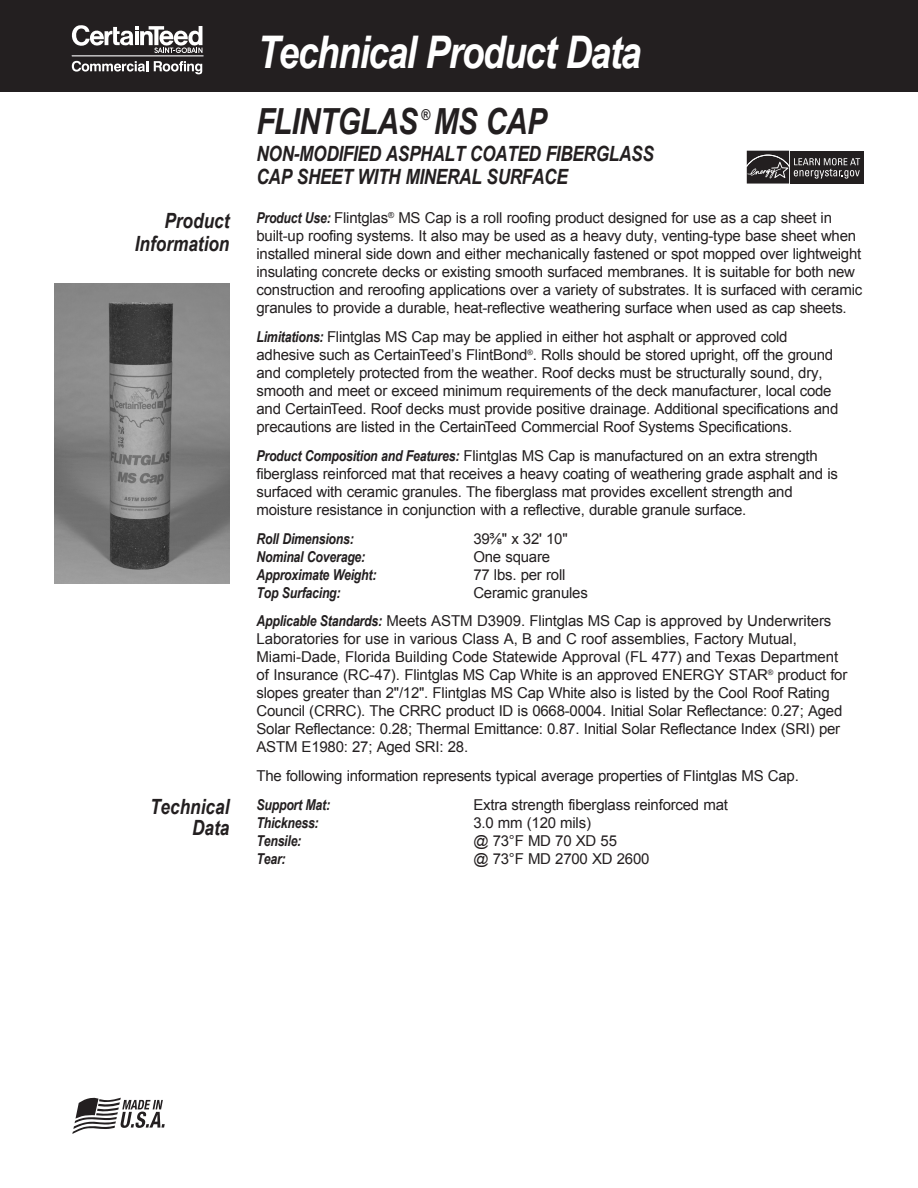
<style>
.page{position:relative;width:918px;height:1188px;background:#fff}
.page>*{position:absolute;margin:0;border:0;box-sizing:border-box;transform-origin:0 0}
.t1{font:italic 700 45px "Arial Narrow";letter-spacing:-.03em;color:#fff}
.Prod_Name_24{font:italic 700 36px "Arial Narrow";letter-spacing:-.015em;color:#231f20}
.Pro_Name_Sub_14{font:italic 700 21px/22.5px "Arial Narrow";letter-spacing:-.015em;color:#231f20}
.Margin_Heads_14_15_T{font:italic 700 21px/22.5px "Arial Narrow";color:#231f20;text-align:right}
.text{font:15px/18px "Arial";letter-spacing:-.015em;color:#231f20}
.text-2{font:italic 700 15px "Arial Narrow";letter-spacing:-.015em;color:#231f20}
.Prod_Name_24-2{font:italic 700 15px "Arial Narrow";color:#231f20}
.s1{font-family:"Arial Narrow";font-weight:700;font-style:italic}
</style>
<div class="page">
<div style="left:0;top:0;width:918px;height:91px;background:#231f20"></div>
<img style="left:54px;top:283px;width:176px;height:300px">
<hr style="left:72px;top:55px;width:131px;height:1px;background:#fff">
<svg style="left:72px;top:25px;width:130px;height:28px"></svg>
<svg style="left:72px;top:61px;width:76px;height:11px"></svg>
<svg style="left:154px;top:61px;width:48px;height:13px"></svg>
<svg style="left:72px;top:1098px;width:93px;height:36px"></svg>
<svg style="left:746px;top:150px;width:43px;height:34px"></svg>
<div style="left:790px;top:151px;width:74px;height:33px;background:#231f20"></div>
<svg style="left:747px;top:151px;width:113px;height:33px"></svg>
<p class="Margin_Heads_14_15_T" style="left:135px;top:208px;width:96px">Product<br>Information</p>
<p class="Pro_Name_Sub_14" style="left:150px;top:795px;width:81px">Technical</p>
<p class="Pro_Name_Sub_14" style="left:192px;top:816px;width:39px">Data</p>
<p class="t1" style="left:257px;top:18px;width:385px">Technical Product Data</p>
<p class="Prod_Name_24" style="left:256px;top:94px;width:292px">FLINTGLAS MS CAP</p>
<p class="Prod_Name_24-2" style="left:421px;top:103px;width:11px">®</p>
<p class="Pro_Name_Sub_14" style="left:256px;top:141px;width:399px">NON-MODIFIED ASPHALT COATED FIBERGLASS<br>CAP SHEET WITH MINERAL SURFACE</p>
<p class="text" style="left:256px;top:209px;width:607px"><span class="s1">Product Use:</span> Flintglas<sup>®</sup> MS Cap is a roll roofing product designed for use as a cap sheet in built-up roofing systems. It also may be used as a heavy duty, venting-type base sheet when installed mineral side down and either mechanically fastened or spot mopped over lightweight insulating concrete decks or existing smooth surfaced membranes. It is suitable for both new construction and reroofing applications over a variety of substrates. It is surfaced with ceramic granules to provide a durable, heat-reflective weathering surface when used as cap sheets.</p>
<p class="text" style="left:256px;top:328px;width:583px"><span class="s1">Limitations:</span> Flintglas MS Cap may be applied in either hot asphalt or approved cold adhesive such as CertainTeed’s FlintBond<sup>®</sup>. Rolls should be stored upright, off the ground and completely protected from the weather. Roof decks must be structurally sound, dry, smooth and meet or exceed minimum requirements of the deck manufacturer, local code and CertainTeed. Roof decks must provide positive drainage. Additional specifications and precautions are listed in the CertainTeed Commercial Roof Systems Specifications.</p>
<p class="text" style="left:256px;top:447px;width:583px"><span class="s1">Product Composition and Features:</span> Flintglas MS Cap is manufactured on an extra strength fiberglass reinforced mat that receives a heavy coating of weathering grade asphalt and is surfaced with ceramic granules. The fiberglass mat provides excellent strength and moisture resistance in conjunction with a reflective, durable granule surface.</p>
<p class="text-2" style="left:256px;top:527px;width:99px">Roll Dimensions:</p>
<p class="text" style="left:473px;top:529px;width:96px">39⅜" x 32' 10"</p>
<p class="text-2" style="left:256px;top:545px;width:110px">Nominal Coverage:</p>
<p class="text" style="left:473px;top:547px;width:78px">One square</p>
<p class="text-2" style="left:256px;top:563px;width:121px">Approximate Weight:</p>
<p class="text" style="left:473px;top:565px;width:94px">77 lbs. per roll</p>
<p class="text-2" style="left:256px;top:581px;width:86px">Top Surfacing:</p>
<p class="text" style="left:473px;top:583px;width:116px">Ceramic granules</p>
<p class="text" style="left:256px;top:612px;width:592px"><span class="s1">Applicable Standards:</span> Meets ASTM D3909. Flintglas MS Cap is approved by Underwriters Laboratories for use in various Class A, B and C roof assemblies, Factory Mutual, Miami-Dade, Florida Building Code Statewide Approval (FL 477) and Texas Department of Insurance (RC-47). Flintglas MS Cap White is an approved ENERGY STAR<sup>®</sup> product for slopes greater than 2"/12". Flintglas MS Cap White also is listed by the Cool Roof Rating Council (CRRC). The CRRC product ID is 0668-0004. Initial Solar Reflectance: 0.27; Aged Solar Reflectance: 0.28; Thermal Emittance: 0.87. Initial Solar Reflectance Index (SRI) per ASTM E1980: 27; Aged SRI: 28.</p>
<p class="text" style="left:256px;top:767px;width:544px">The following information represents typical average properties of Flintglas MS Cap.</p>
<p class="text-2" style="left:256px;top:793px;width:75px">Support Mat:</p>
<p class="text" style="left:473px;top:796px;width:256px">Extra strength fiberglass reinforced mat</p>
<p class="text-2" style="left:256px;top:811px;width:64px">Thickness:</p>
<p class="text" style="left:473px;top:814px;width:119px">3.0 mm (120 mils)</p>
<p class="text-2" style="left:256px;top:829px;width:46px">Tensile:</p>
<p class="text" style="left:473px;top:832px;width:145px">@ 73°F MD 70 XD 55</p>
<p class="text-2" style="left:256px;top:847px;width:31px">Tear:</p>
<p class="text" style="left:473px;top:850px;width:178px">@ 73°F MD 2700 XD 2600</p>
</div>
